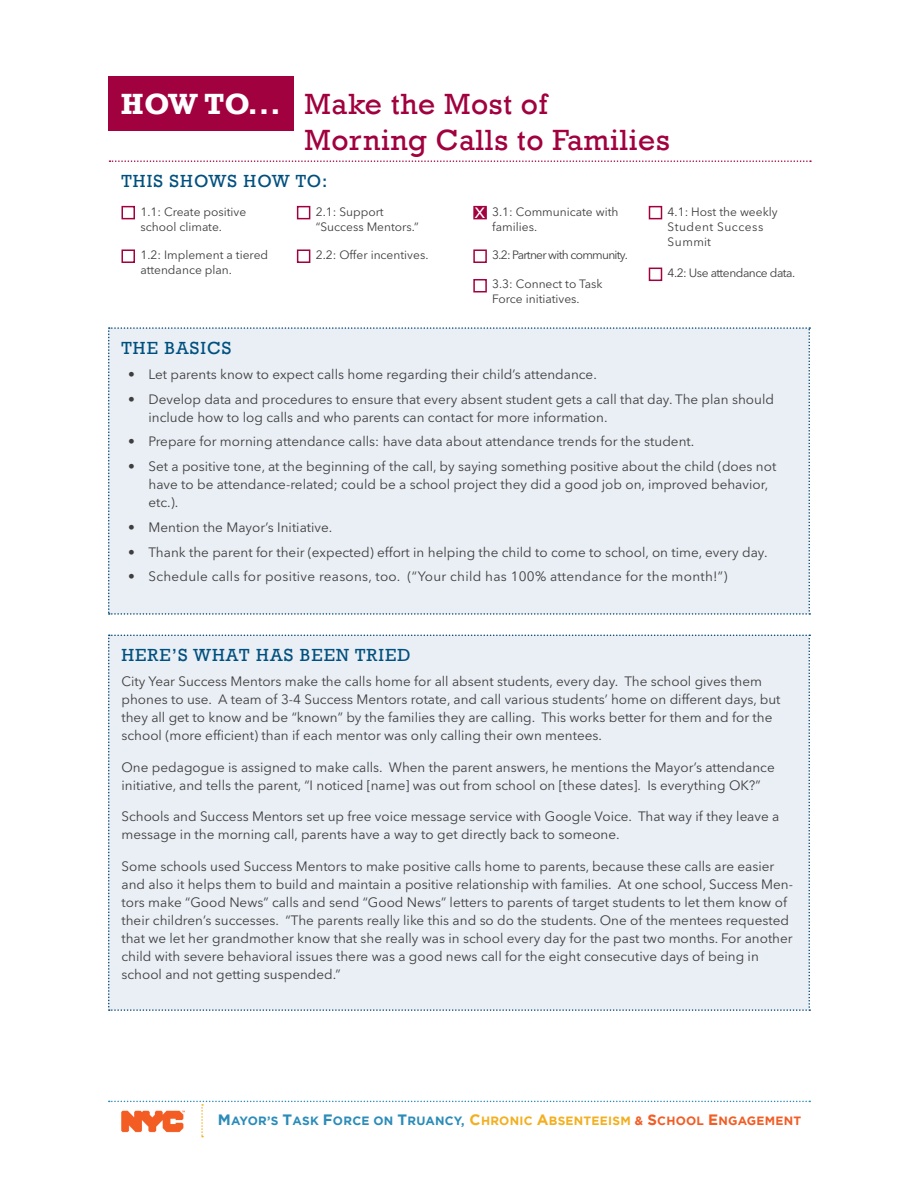
<style>
.page{position:relative;width:918px;height:1188px;background:#fff}
.page>*{position:absolute;margin:0;border:0;box-sizing:border-box;transform-origin:0 0}
.t1{font:30px "Rockwell";letter-spacing:.02em;color:#a1013e}
.t2{font:700 30px "Rockwell";color:#fff}
.t3{font:22.5px "Avenir Next LT Pro";color:#fff}
.t4{font:18px "Rockwell";letter-spacing:.06em;color:#00507f}
.t5{font:13.5px/18px "Avenir Next LT Pro";color:#3e3e3f}
.t6{font:13.5px "Avenir Next LT Pro";letter-spacing:.02em;color:#3e3e3f}
.t7{font:12px/15px "Avenir Next LT Pro";color:#3e3e3f}
.t8{font:700 12px "Gotham";letter-spacing:.02em;color:#2b8cb9}
.t9{font:12px/15px "Avenir Next LT Pro";letter-spacing:.04em;color:#3e3e3f}
.t10{font:12px "Avenir Next LT Pro";letter-spacing:-.06em;color:#3e3e3f}
.t11{font:12px "Avenir Next LT Pro";letter-spacing:-.04em;color:#3e3e3f}
.s1{font-size:15px}
.s2{font-size:15px;color:#f3af1e}
.s3{color:#f3af1e}
.s4{color:#f25d25}
.s5{font-size:15px;color:#f25d25}
</style>
<div class="page">
<div style="left:108px;top:76px;width:186px;height:55px;background:#a1013e"></div>
<svg style="left:109px;top:1101px;width:701px;height:36px"></svg>
<img style="left:112px;top:1109px;width:74px;height:25px">
<div style="left:108px;top:327px;width:702px;height:288px;background:#eaeff5"></div>
<div style="left:108px;top:635px;width:702px;height:376px;background:#eaeff5"></div>
<svg style="left:110px;top:160px;width:701px;height:2px"></svg>
<div style="left:122px;top:206px;width:13px;height:13px;background:#fff;border:2px solid #a1013e"></div>
<div style="left:473px;top:206px;width:14px;height:13px;background:#a1013e;border:2px solid #a1013e"></div>
<div style="left:473px;top:249px;width:14px;height:14px;border:2px solid #a1013e"></div>
<div style="left:297px;top:206px;width:13px;height:13px;background:#fff;border:2px solid #a1013e"></div>
<div style="left:649px;top:206px;width:13px;height:13px;border:2px solid #a1013e"></div>
<div style="left:122px;top:249px;width:13px;height:14px;border:2px solid #a1013e"></div>
<div style="left:473px;top:279px;width:14px;height:13px;border:2px solid #a1013e"></div>
<div style="left:297px;top:249px;width:13px;height:14px;border:2px solid #a1013e"></div>
<div style="left:649px;top:268px;width:13px;height:13px;border:2px solid #a1013e"></div>
<p class="t2" style="left:121px;top:86px;width:161px">HOW TO...</p>
<p class="t1" style="left:305px;top:87px;width:244px">Make the Most of</p>
<p class="t1" style="left:305px;top:123px;width:367px">Morning Calls to Families</p>
<p class="t4" style="left:122px;top:171px;width:208px">THIS SHOWS HOW TO:</p>
<p class="t7" style="left:140px;top:204px;width:107px">1.1: Create positive school climate.</p>
<p class="t7" style="left:140px;top:247px;width:129px">1.2: Implement a tiered attendance plan.</p>
<p class="t7" style="left:316px;top:204px;width:69px">2.1: Support</p>
<p class="t7" style="left:316px;top:219px;width:105px">“Success Mentors.”</p>
<p class="t7" style="left:316px;top:247px;width:114px">2.2: Offer incentives.</p>
<p class="t7" style="left:492px;top:204px;width:128px">3.1: Communicate with families.</p>
<p class="t10" style="left:492px;top:248px;width:137px">3.2: Partner with community.</p>
<p class="t7" style="left:492px;top:276px;width:112px">3.3: Connect to Task<br>Force initiatives.</p>
<p class="t3" style="left:474px;top:197px;width:12px">x</p>
<p class="t9" style="left:668px;top:204px;width:112px">4.1: Host the weekly<br>Student Success<br>Summit</p>
<p class="t11" style="left:668px;top:266px;width:129px">4.2: Use attendance data.</p>
<p class="t4" style="left:122px;top:338px;width:112px">THE BASICS</p>
<p class="t5" style="left:128px;top:365px;width:470px">• Let parents know to expect calls home regarding their child’s attendance.</p>
<p class="t5" style="left:148px;top:390px;width:627px;text-indent:-20px">• Develop data and procedures to ensure that every absent student gets a call that day. The plan should include how to log calls and who parents can contact for more information.</p>
<p class="t5" style="left:128px;top:433px;width:568px">• Prepare for morning attendance calls: have data about attendance trends for the student.</p>
<p class="t5" style="left:148px;top:457px;width:629px;text-indent:-20px">• Set a positive tone, at the beginning of the call, by saying something positive about the child (does not have to be attendance-related; could be a school project they did a good job on, improved behavior, etc.).</p>
<p class="t5" style="left:128px;top:518px;width:205px">• Mention the Mayor’s Initiative.</p>
<p class="t5" style="left:128px;top:543px;width:641px">• Thank the parent for their (expected) effort in helping the child to come to school, on time, every day.</p>
<p class="t6" style="left:128px;top:569px;width:601px">• Schedule calls for positive reasons, too. (“Your child has 100% attendance for the month!”)</p>
<p class="t4" style="left:122px;top:645px;width:291px">HERE’S WHAT HAS BEEN TRIED</p>
<p class="t5" style="left:122px;top:672px;width:661px">City Year Success Mentors make the calls home for all absent students, every day. The school gives them phones to use. A team of 3-4 Success Mentors rotate, and call various students’ home on different days, but they all get to know and be “known” by the families they are calling. This works better for them and for the school (more efficient) than if each mentor was only calling their own mentees.</p>
<p class="t5" style="left:122px;top:758px;width:655px">One pedagogue is assigned to make calls. When the parent answers, he mentions the Mayor’s attendance initiative, and tells the parent, “I noticed [name] was out from school on [these dates]. Is everything OK?”</p>
<p class="t5" style="left:122px;top:807px;width:659px">Schools and Success Mentors set up free voice message service with Google Voice. That way if they leave a message in the morning call, parents have a way to get directly back to someone.</p>
<p class="t5" style="left:122px;top:857px;width:673px">Some schools used Success Mentors to make positive calls home to parents, because these calls are easier and also it helps them to build and maintain a positive relationship with families. At one school, Success Men&shy;tors make “Good News” calls and send “Good News” letters to parents of target students to let them know of their children’s successes. “The parents really like this and so do the students. One of the mentees requested that we let her grandmother know that she really was in school every day for the past two months. For another child with severe behavioral issues there was a good news call for the eight consecutive days of being in school and not getting suspended.”</p>
<p class="t8" style="left:218px;top:1114px;width:585px"><span class="s1">M</span>AYOR’S <span class="s1">T</span>ASK <span class="s1">F</span>ORCE ON <span class="s1">T</span>RUANCY, <span class="s2">C</span><span class="s3">HRONIC</span> <span class="s2">A</span><span class="s3">BSENTEEISM</span> <span class="s4">&amp;</span> <span class="s5">S</span><span class="s4">CHOOL</span> <span class="s5">E</span><span class="s4">NGAGEMENT</span></p>
</div>
